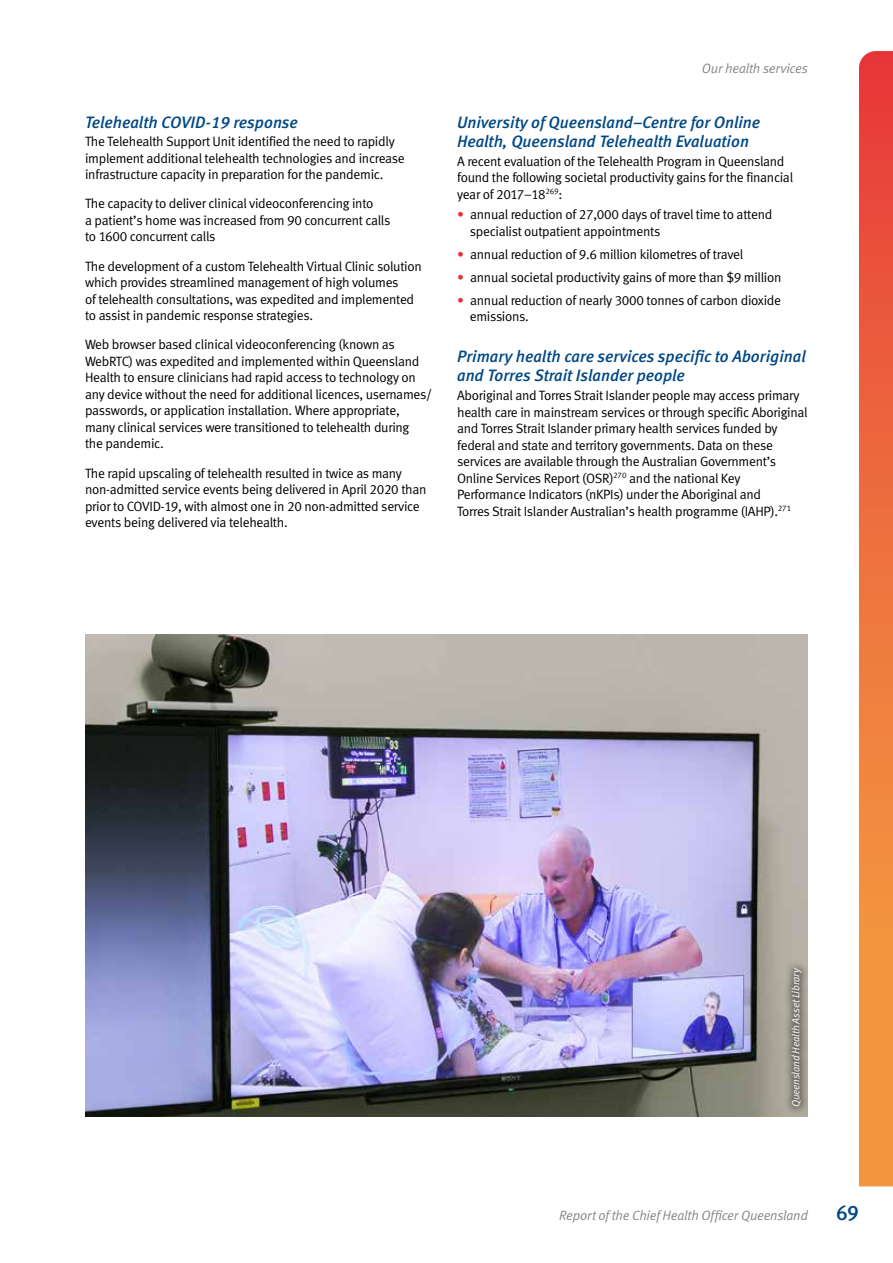
<style>
.page{position:relative;width:893px;height:1263px;background:#fff}
.page>*{position:absolute;margin:0;border:0;box-sizing:border-box;transform-origin:0 0}
.t1{font:21px "Meta Medium LF";color:#004884}
.t2{font:italic 16.5px/19.5px "Meta Medium LF";color:#004884}
.t3{font:13.5px/16.5px "Meta Normal LF";letter-spacing:-.02em;color:#000}
.t4{font:italic 13.5px "Meta Normal LF";letter-spacing:-.015em;color:#878787}
.t5{font:italic 10.5px "Meta Medium LF";letter-spacing:-.025em;color:#fff}
.s1{color:#e73439}
</style>
<div class="page">
<svg style="left:859px;top:51px;width:34px;height:1135px;background:#ee733d"></svg>
<img style="left:85px;top:634px;width:723px;height:482px">
<div style="left:782px;top:959px;width:29px;height:157px;background:#000;opacity:.6"></div>
<p class="t2" style="left:85px;top:112px;width:214px">Telehealth COVID-19 response</p>
<p class="t3" style="left:85px;top:133px;width:321px">The Telehealth Support Unit identified the need to rapidly implement additional telehealth technologies and increase infrastructure capacity in preparation for the pandemic.</p>
<p class="t3" style="left:85px;top:195px;width:307px">The capacity to deliver clinical videoconferencing into<br>a patient’s home was increased from 90 concurrent calls to 1600 concurrent calls</p>
<p class="t3" style="left:85px;top:258px;width:338px">The development of a custom Telehealth Virtual Clinic solution which provides streamlined management of high volumes<br>of telehealth consultations, was expedited and implemented to assist in pandemic response strategies.</p>
<p class="t3" style="left:85px;top:336px;width:349px">Web browser based clinical videoconferencing (known as WebRTC) was expedited and implemented within Queensland Health to ensure clinicians had rapid access to technology on any device without the need for additional licences, usernames/ passwords, or application installation. Where appropriate, many clinical services were transitioned to telehealth during<br>the pandemic.</p>
<p class="t3" style="left:85px;top:465px;width:343px">The rapid upscaling of telehealth resulted in twice as many non-admitted service events being delivered in April 2020 than prior to COVID-19, with almost one in 20 non-admitted service events being delivered via telehealth.</p>
<p class="t4" style="left:702px;top:61px;width:108px">Our health services</p>
<p class="t2" style="left:457px;top:112px;width:304px">University of Queensland–Centre for Online<br>Health, Queensland Telehealth Evaluation</p>
<p class="t3" style="left:457px;top:153px;width:338px">A recent evaluation of the Telehealth Program in Queensland found the following societal productivity gains for the financial year of 2017–18<sup>269</sup>:</p>
<p class="t3" style="left:470px;top:206px;width:304px;text-indent:-13px"><span class="s1">•</span> annual reduction of 27,000 days of travel time to attend specialist outpatient appointments</p>
<p class="t3" style="left:457px;top:246px;width:288px"><span class="s1">•</span> annual reduction of 9.6 million kilometres of travel</p>
<p class="t3" style="left:457px;top:269px;width:326px"><span class="s1">•</span> annual societal productivity gains of more than $9 million</p>
<p class="t3" style="left:470px;top:292px;width:313px;text-indent:-13px"><span class="s1">•</span> annual reduction of nearly 3000 tonnes of carbon dioxide emissions.</p>
<p class="t2" style="left:457px;top:346px;width:350px">Primary health care services specific to Aboriginal and Torres Strait Islander people</p>
<p class="t3" style="left:457px;top:387px;width:352px">Aboriginal and Torres Strait Islander people may access primary health care in mainstream services or through specific Aboriginal and Torres Strait Islander primary health services funded by federal and state and territory governments. Data on these services are available through the Australian Government’s Online Services Report (OSR)<sup>270</sup> and the national Key Performance Indicators (nKPIs) under the Aboriginal and<br>Torres Strait Islander Australian’s health programme (IAHP).<sup>271</sup></p>
<p class="t5" style="left:789px;top:1107px;width:141px;rotate:-90deg">Queensland Health Asset Library</p>
<p class="t4" style="left:559px;top:1208px;width:250px">Report of the Chief Health Officer Queensland</p>
<h1 class="t1" style="left:836px;top:1201px;width:24px">69</h1>
</div>
